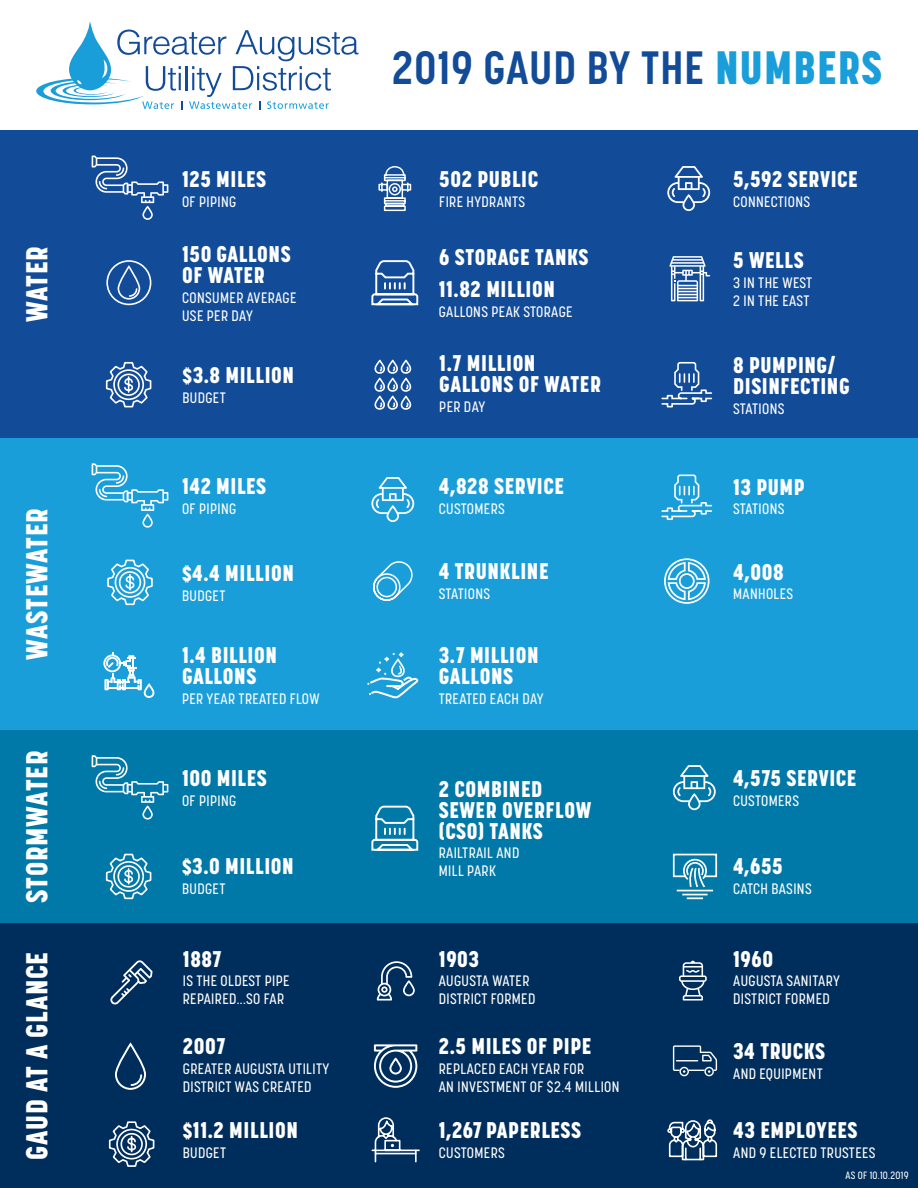
<style>
.page{position:relative;width:918px;height:1188px;background:#fff}
.page>*{position:absolute;margin:0;border:0;box-sizing:border-box;transform-origin:0 0}
.t1{font:700 46.35px "Korolev Condensed";letter-spacing:.025em;color:#124c98}
.t2{font:800 30px "Korolev Condensed";letter-spacing:.025em;color:#fff}
.t3{font:800 22.5px/21px "Korolev Condensed";letter-spacing:.025em;color:#fff}
.t4{font:500 15px/18px "Korolev Condensed";letter-spacing:.025em;color:#fff}
.t5{font:500 10.5px "Korolev Condensed";letter-spacing:.025em;color:#fff}
.s1{font-weight:800;color:#199eda}
</style>
<div class="page">
<div style="left:0;top:730px;width:918px;height:194px;background:#0078a8"></div>
<div style="left:0;top:924px;width:918px;height:264px;background:#002e5c"></div>
<div style="left:0;top:130px;width:918px;height:308px;background:#124c98"></div>
<svg style="left:669px;top:256px;width:41px;height:45px"></svg>
<svg style="left:661px;top:361px;width:52px;height:47px"></svg>
<svg style="left:92px;top:156px;width:76px;height:64px"></svg>
<svg style="left:106px;top:260px;width:46px;height:46px"></svg>
<svg style="left:378px;top:166px;width:34px;height:46px"></svg>
<svg style="left:667px;top:166px;width:43px;height:45px"></svg>
<svg style="left:371px;top:260px;width:48px;height:46px"></svg>
<svg style="left:371px;top:805px;width:48px;height:46px"></svg>
<svg style="left:105px;top:361px;width:47px;height:47px"></svg>
<svg style="left:105px;top:853px;width:47px;height:47px"></svg>
<svg style="left:108px;top:1121px;width:47px;height:46px"></svg>
<svg style="left:374px;top:360px;width:38px;height:50px"></svg>
<div style="left:0;top:438px;width:918px;height:292px;background:#199eda"></div>
<svg style="left:661px;top:474px;width:52px;height:46px"></svg>
<svg style="left:371px;top:477px;width:43px;height:45px"></svg>
<svg style="left:673px;top:765px;width:43px;height:45px"></svg>
<svg style="left:107px;top:559px;width:46px;height:47px"></svg>
<svg style="left:103px;top:652px;width:52px;height:46px"></svg>
<svg style="left:367px;top:652px;width:51px;height:46px"></svg>
<svg style="left:92px;top:463px;width:76px;height:65px"></svg>
<svg style="left:92px;top:755px;width:76px;height:65px"></svg>
<svg style="left:667px;top:1119px;width:51px;height:42px"></svg>
<svg style="left:664px;top:558px;width:46px;height:46px"></svg>
<svg style="left:373px;top:561px;width:40px;height:40px"></svg>
<svg style="left:672px;top:853px;width:46px;height:47px"></svg>
<svg style="left:36px;top:21px;width:322px;height:88px"></svg>
<div style="left:115px;top:1043px;width:31px;height:47px;border:2px solid #fff;border-radius:15px"></div>
<svg style="left:130px;top:1074px;width:13px;height:13px"></svg>
<svg style="left:371px;top:1117px;width:49px;height:46px"></svg>
<svg style="left:673px;top:1045px;width:44px;height:31px"></svg>
<svg style="left:679px;top:961px;width:28px;height:40px"></svg>
<svg style="left:377px;top:961px;width:38px;height:40px"></svg>
<svg style="left:110px;top:960px;width:43px;height:44px"></svg>
<svg style="left:374px;top:1044px;width:43px;height:44px"></svg>
<p class="t3" style="left:182px;top:168px;width:86px">125 MILES</p>
<p class="t4" style="left:182px;top:193px;width:56px">OF PIPING</p>
<p class="t2" style="left:19px;top:322px;width:77px;rotate:-90deg">WATER</p>
<p class="t3" style="left:182px;top:243px;width:110px">150 GALLONS</p>
<p class="t3" style="left:182px;top:264px;width:84px">OF WATER</p>
<p class="t4" style="left:182px;top:288px;width:116px">CONSUMER AVERAGE<br>USE PER DAY</p>
<p class="t3" style="left:183px;top:365px;width:113px">$3.8 MILLION</p>
<p class="t4" style="left:183px;top:389px;width:45px">BUDGET</p>
<p class="t2" style="left:19px;top:660px;width:153px;rotate:-90deg">WASTEWATER</p>
<p class="t2" style="left:19px;top:903px;width:153px;rotate:-90deg">STORMWATER</p>
<p class="t3" style="left:182px;top:475px;width:86px">142 MILES</p>
<p class="t4" style="left:182px;top:500px;width:56px">OF PIPING</p>
<p class="t3" style="left:182px;top:562px;width:113px">$4.4 MILLION</p>
<p class="t4" style="left:182px;top:587px;width:45px">BUDGET</p>
<p class="t3" style="left:182px;top:645px;width:97px">1.4 BILLION<br>GALLONS</p>
<p class="t4" style="left:182px;top:690px;width:139px">PER YEAR TREATED FLOW</p>
<p class="t3" style="left:182px;top:767px;width:86px">100 MILES</p>
<p class="t4" style="left:182px;top:792px;width:56px">OF PIPING</p>
<p class="t3" style="left:182px;top:855px;width:113px">$3.0 MILLION</p>
<p class="t4" style="left:182px;top:880px;width:45px">BUDGET</p>
<p class="t1" style="left:392px;top:40px;width:492px">2019 GAUD BY THE <span class="s1">NUMBERS</span></p>
<p class="t3" style="left:439px;top:168px;width:100px">502 PUBLIC</p>
<p class="t4" style="left:439px;top:193px;width:87px">FIRE HYDRANTS</p>
<p class="t3" style="left:733px;top:168px;width:126px">5,592 SERVICE</p>
<p class="t4" style="left:733px;top:193px;width:79px">CONNECTIONS</p>
<p class="t3" style="left:439px;top:246px;width:151px">6 STORAGE TANKS</p>
<p class="t3" style="left:733px;top:250px;width:72px">5 WELLS</p>
<p class="t3" style="left:439px;top:279px;width:118px">11.82 MILLION</p>
<p class="t4" style="left:439px;top:303px;width:135px">GALLONS PEAK STORAGE</p>
<p class="t3" style="left:439px;top:353px;width:163px">1.7 MILLION<br>GALLONS OF WATER</p>
<p class="t4" style="left:439px;top:398px;width:47px">PER DAY</p>
<p class="t3" style="left:439px;top:476px;width:127px">4,828 SERVICE</p>
<p class="t4" style="left:439px;top:500px;width:68px">CUSTOMERS</p>
<p class="t3" style="left:439px;top:561px;width:111px">4 TRUNKLINE</p>
<p class="t4" style="left:439px;top:585px;width:53px">STATIONS</p>
<p class="t3" style="left:439px;top:645px;width:101px">3.7 MILLION<br>GALLONS</p>
<p class="t4" style="left:439px;top:690px;width:106px">TREATED EACH DAY</p>
<p class="t3" style="left:439px;top:778px;width:105px">2 COMBINED</p>
<p class="t3" style="left:439px;top:799px;width:154px">SEWER OVERFLOW (CSO) TANKS</p>
<p class="t4" style="left:439px;top:844px;width:82px">RAILTRAIL AND</p>
<p class="t4" style="left:439px;top:862px;width:59px">MILL PARK</p>
<p class="t4" style="left:733px;top:274px;width:81px">3 IN THE WEST</p>
<p class="t4" style="left:733px;top:292px;width:78px">2 IN THE EAST</p>
<p class="t3" style="left:733px;top:354px;width:118px">8 PUMPING/<br>DISINFECTING</p>
<p class="t4" style="left:733px;top:399px;width:53px">STATIONS</p>
<p class="t3" style="left:733px;top:476px;width:73px">13 PUMP</p>
<p class="t4" style="left:733px;top:500px;width:53px">STATIONS</p>
<p class="t3" style="left:733px;top:561px;width:52px">4,008</p>
<p class="t4" style="left:733px;top:585px;width:61px">MANHOLES</p>
<p class="t3" style="left:733px;top:767px;width:125px">4,575 SERVICE</p>
<p class="t4" style="left:733px;top:791px;width:68px">CUSTOMERS</p>
<p class="t3" style="left:733px;top:855px;width:51px">4,655</p>
<p class="t4" style="left:733px;top:880px;width:80px">CATCH BASINS</p>
<p class="t2" style="left:19px;top:1160px;width:209px;rotate:-90deg">GAUD AT A GLANCE</p>
<p class="t3" style="left:183px;top:948px;width:40px">1887</p>
<p class="t3" style="left:439px;top:948px;width:42px">1903</p>
<p class="t3" style="left:733px;top:948px;width:42px">1960</p>
<p class="t4" style="left:183px;top:972px;width:108px">IS THE OLDEST PIPE<br>REPAIRED...SO FAR</p>
<p class="t4" style="left:733px;top:972px;width:108px">AUGUSTA SANITARY<br>DISTRICT FORMED</p>
<p class="t4" style="left:439px;top:972px;width:98px">AUGUSTA WATER<br>DISTRICT FORMED</p>
<p class="t3" style="left:183px;top:1035px;width:44px">2007</p>
<p class="t3" style="left:439px;top:1035px;width:154px">2.5 MILES OF PIPE</p>
<p class="t3" style="left:733px;top:1041px;width:94px">34 TRUCKS</p>
<p class="t4" style="left:183px;top:1059px;width:148px">GREATER AUGUSTA UTILITY<br>DISTRICT WAS CREATED</p>
<p class="t4" style="left:439px;top:1059px;width:147px">REPLACED EACH YEAR FOR</p>
<p class="t4" style="left:439px;top:1077px;width:182px">AN INVESTMENT OF $2.4 MILLION</p>
<p class="t4" style="left:733px;top:1065px;width:91px">AND EQUIPMENT</p>
<p class="t3" style="left:183px;top:1120px;width:117px">$11.2 MILLION</p>
<p class="t3" style="left:439px;top:1120px;width:144px">1,267 PAPERLESS</p>
<p class="t3" style="left:733px;top:1120px;width:126px">43 EMPLOYEES</p>
<p class="t4" style="left:183px;top:1144px;width:45px">BUDGET</p>
<p class="t4" style="left:439px;top:1144px;width:68px">CUSTOMERS</p>
<p class="t4" style="left:733px;top:1144px;width:144px">AND 9 ELECTED TRUSTEES</p>
<p class="t5" style="left:846px;top:1169px;width:65px">AS OF 10.10.2019</p>
</div>
